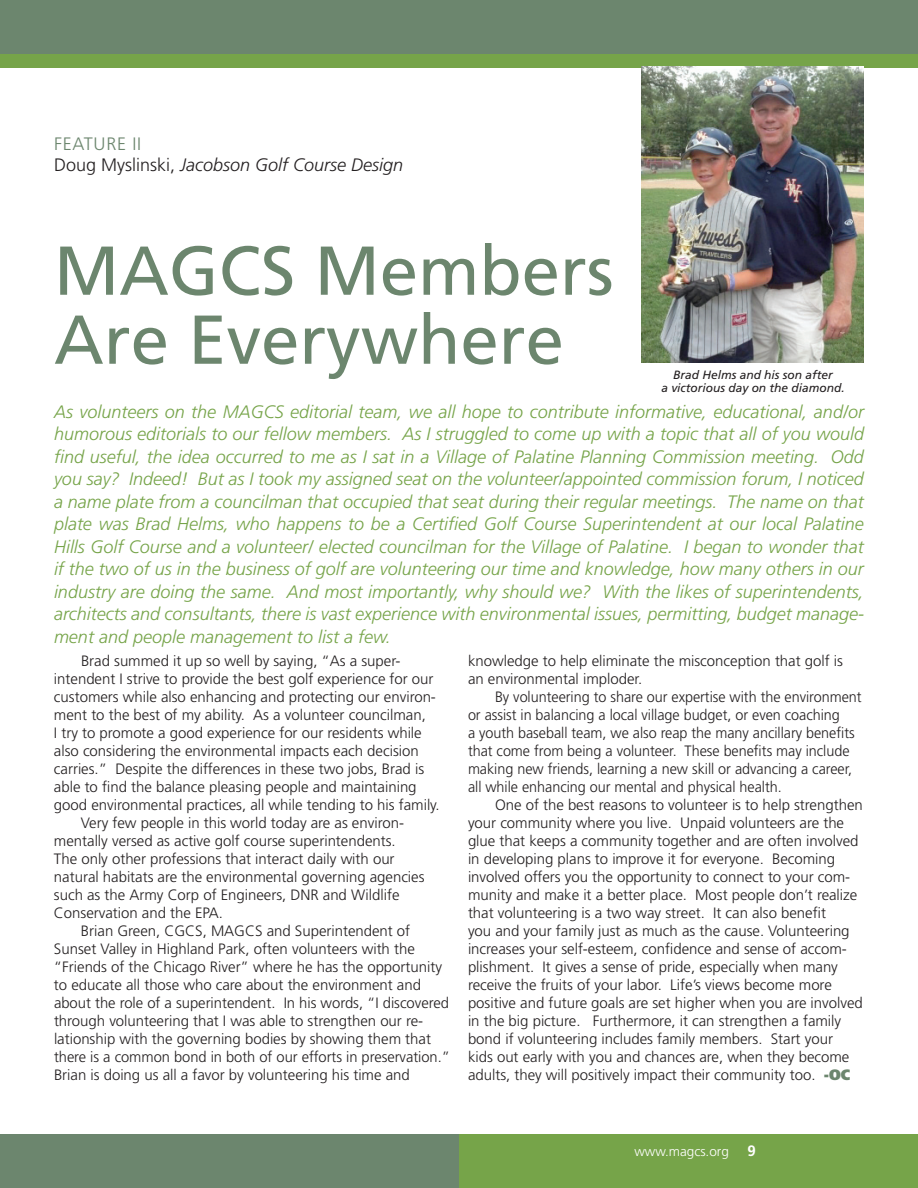
<style>
.page{position:relative;width:918px;height:1188px;background:#fff}
.page>*{position:absolute;margin:0;border:0;box-sizing:border-box;transform-origin:0 0}
.t1{font:69px/69px "Frutiger";color:#6c866e}
.t2{font:italic 300 18px/22.5px "Frutiger";color:#76a449;text-align:justify}
.t3{font:italic 300 18px/21.6px "Frutiger";color:#231f20}
.t4{font:300 15px/18px "Frutiger";color:#231f20}
.t5{font:300 15px/18px "Frutiger";color:#231f20;scale:.96 1}
.t6{font:700 15px "Frutiger";color:#fff}
.t7{font:300 13.5px "Frutiger";color:#fff}
.t8{font:italic 12px/13.5px "Frutiger";color:#231f20;text-align:center}
.s1{font-style:normal;color:#6c866e}
.s2{font-style:normal}
.s3{font-weight:900;color:#6c866e}
</style>
<div class="page">
<div style="left:0;top:1134px;width:918px;height:54px;background:#6c866e"></div>
<div style="left:459px;top:1134px;width:459px;height:54px;background:#76a449"></div>
<div style="left:0;top:0;width:918px;height:68px;background:#6c866e"></div>
<div style="left:0;top:54px;width:918px;height:14px;background:#76a449"></div>
<img style="left:642px;top:67px;width:222px;height:296px">
<p class="t3" style="left:54px;top:133px;width:351px"><span class="s1">FeATure ii<br></span><span class="s2">doug Myslinski,</span> Jacobson Golf Course Design</p>
<h1 class="t1" style="left:54px;top:237px;width:561px">MAGCS Members<br>Are Everywhere</h1>
<p class="t8" style="left:661px;top:368px;width:185px">Brad Helms and his son after<br>a victorious day on the diamond.</p>
<p class="t2" style="left:54px;top:401px;width:812px">As volunteers on the MAGCS editorial team, we all hope to contribute informative, educational, and/or humorous editorials to our fellow members. As I struggled to come up with a topic that all of you would find useful, the idea occurred to me as I sat in a Village of Palatine Planning Commission meeting. Odd you say? Indeed! But as I took my assigned seat on the volunteer/appointed commission forum, I noticed a name plate from a councilman that occupied that seat during their regular meetings. The name on that plate was Brad Helms, who happens to be a Certified Golf Course Superintendent at our local Palatine Hills Golf Course and a volunteer/ elected councilman for the Village of Palatine. I began to wonder that if the two of us in the business of golf are volunteering our time and knowledge, how many others in our industry are doing the same. And most importantly, why should we? With the likes of superintendents, architects and consultants, there is vast experience with environmental issues, permitting, budget manage&shy;ment and people management to list a few.</p>
<p class="t4" style="left:81px;top:652px;width:321px">Brad summed it up so well by saying, “As a super-</p>
<p class="t4" style="left:54px;top:670px;width:381px">intendent i strive to provide the best golf experience for our</p>
<p class="t4" style="left:54px;top:688px;width:383px">customers while also enhancing and protecting our environ-</p>
<p class="t4" style="left:54px;top:706px;width:373px">ment to the best of my ability. As a volunteer councilman,</p>
<p class="t4" style="left:54px;top:724px;width:369px">i try to promote a good experience for our residents while</p>
<p class="t4" style="left:54px;top:742px;width:366px">also considering the environmental impacts each decision</p>
<p class="t4" style="left:54px;top:760px;width:372px">carries.” despite the differences in these two jobs, Brad is</p>
<p class="t4" style="left:54px;top:778px;width:364px">able to find the balance pleasing people and maintaining</p>
<p class="t4" style="left:54px;top:796px;width:387px">good environmental practices, all while tending to his family.</p>
<p class="t4" style="left:81px;top:814px;width:325px">Very few people in this world today are as environ-</p>
<p class="t4" style="left:54px;top:832px;width:343px">mentally versed as active golf course superintendents.</p>
<p class="t4" style="left:54px;top:850px;width:342px">The only other professions that interact daily with our</p>
<p class="t4" style="left:54px;top:868px;width:372px">natural habitats are the environmental governing agencies</p>
<p class="t4" style="left:54px;top:886px;width:347px">such as the Army Corp of engineers, dnr and wildlife</p>
<p class="t4" style="left:54px;top:904px;width:171px">Conservation and the ePA.</p>
<p class="t4" style="left:81px;top:922px;width:331px">Brian Green, CGCs, MAGCs and superintendent of</p>
<p class="t4" style="left:54px;top:940px;width:362px">sunset Valley in Highland Park, often volunteers with the</p>
<p class="t4" style="left:54px;top:958px;width:390px">“Friends of the Chicago river” where he has the opportunity</p>
<p class="t4" style="left:54px;top:976px;width:369px">to educate all those who care about the environment and</p>
<p class="t4" style="left:54px;top:994px;width:397px">about the role of a superintendent. in his words, “i discovered</p>
<p class="t4" style="left:54px;top:1012px;width:371px">through volunteering that i was able to strengthen our re-</p>
<p class="t4" style="left:54px;top:1030px;width:379px">lationship with the governing bodies by showing them that</p>
<p class="t4" style="left:54px;top:1048px;width:398px">there is a common bond in both of our efforts in preservation.”</p>
<p class="t4" style="left:54px;top:1066px;width:357px">Brian is doing us all a favor by volunteering his time and</p>
<p class="t4" style="left:468px;top:652px;width:377px">knowledge to help eliminate the misconception that golf is an environmental imploder.</p>
<p class="t5" style="left:468px;top:688px;width:412px;text-indent:27px">By volunteering to share our expertise with the environment or assist in balancing a local village budget, or even coaching<br>a youth baseball team, we also reap the many ancillary benefits that come from being a volunteer. These benefits may include making new friends, learning a new skill or advancing a career, all while enhancing our mental and physical health.</p>
<p class="t4" style="left:468px;top:796px;width:396px;text-indent:27px">One of the best reasons to volunteer is to help strengthen your community where you live. unpaid volunteers are the glue that keeps a community together and are often involved in developing plans to improve it for everyone. Becoming involved offers you the opportunity to connect to your com&shy;munity and make it a better place. Most people don’t realize that volunteering is a two way street. it can also benefit<br>you and your family just as much as the cause. Volunteering increases your self-esteem, confidence and sense of accom&shy;plishment. it gives a sense of pride, especially when many receive the fruits of your labor. Life’s views become more positive and future goals are set higher when you are involved in the big picture. Furthermore, it can strengthen a family bond if volunteering includes family members. start your<br>kids out early with you and chances are, when they become adults, they will positively impact their community too. <span class="s3">-OC</span></p>
<p class="t7" style="left:634px;top:1144px;width:96px">www.magcs.org</p>
<p class="t6" style="left:748px;top:1142px;width:10px">9</p>
</div>
